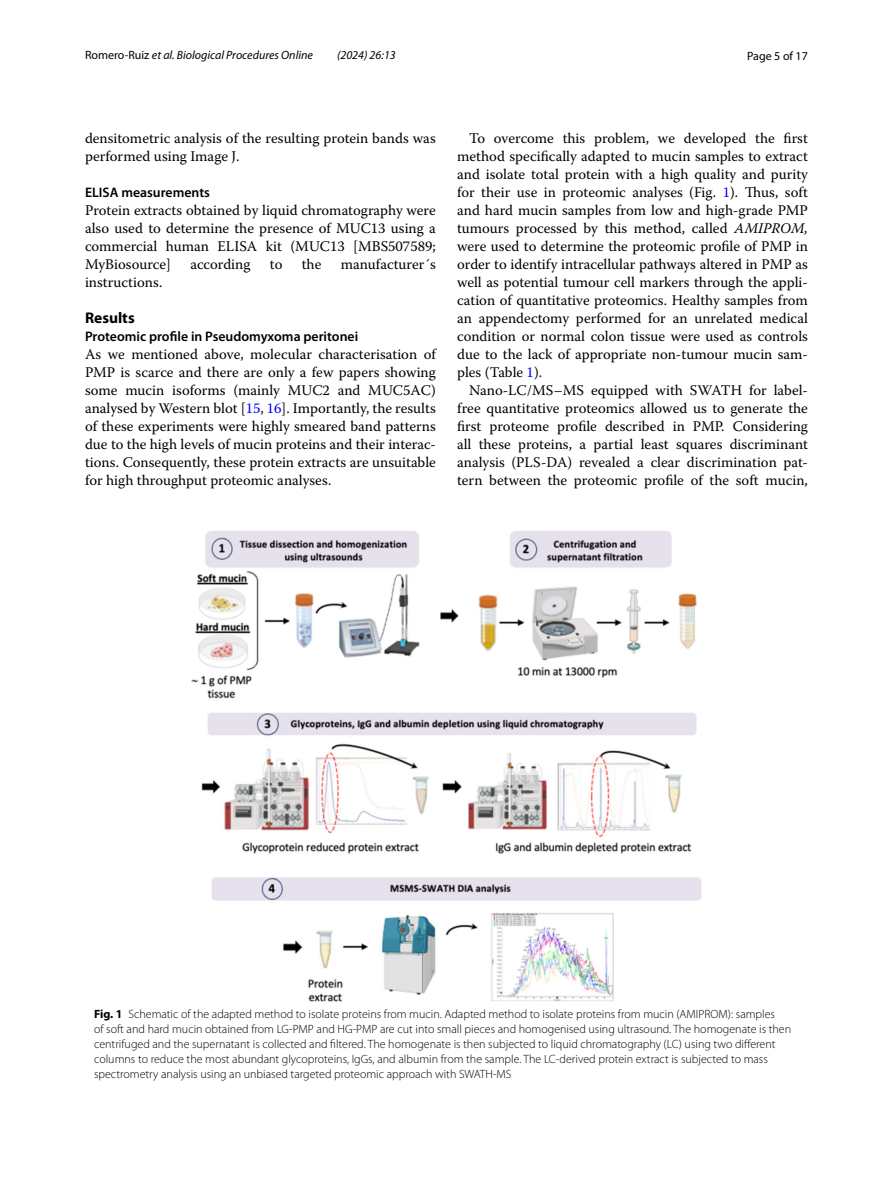
<style>
.page{position:relative;width:893px;height:1187px;background:#fff}
.page>*{position:absolute;margin:0;border:0;box-sizing:border-box;transform-origin:0 0}
.t1{font:700 15.45px "Myriad Pro";color:#000}
.t2{font:14.7px/18px "Warnock Pro";color:#000;text-align:justify}
.t3{font:600 13.8px "Myriad Pro";color:#000}
.t4{font:300 12px/15px "Myriad Pro";color:#000}
.t5{font:italic 12px "Myriad Pro";color:#000}
.t6{font:12px "Myriad Pro";color:#000}
.s1{font-style:normal}
.s2{color:#00f}
.s3{font-style:italic}
.s4{font-weight:700}
</style>
<div class="page">
<img style="left:191px;top:531px;width:511px;height:471px">
<p class="t5" style="left:85px;top:48px;width:229px"><span class="s1">Romero‑Ruiz</span> et al. Biological Procedures Online</p>
<p class="t5" style="left:337px;top:48px;width:60px">(2024) 26:13</p>
<p class="t6" style="left:747px;top:48px;width:62px">Page 5 of 17</p>
<p class="t2" style="left:85px;top:128px;width:352px">densitometric analysis of the resulting protein bands was performed using Image J.</p>
<p class="t3" style="left:85px;top:183px;width:126px">ELISA measurements</p>
<p class="t2" style="left:85px;top:200px;width:352px">Protein extracts obtained by liquid chromatography were also used to determine the presence of MUC13 using a commercial human ELISA kit (MUC13 [MBS507589; MyBiosource]</p>
<p class="t2" style="left:190px;top:254px;width:62px">according</p>
<p class="t2" style="left:270px;top:254px;width:14px">to</p>
<p class="t2" style="left:302px;top:254px;width:21px">the</p>
<p class="t2" style="left:341px;top:254px;width:97px">manufacturer´s</p>
<p class="t2" style="left:85px;top:272px;width:79px">instructions.</p>
<p class="t1" style="left:85px;top:307px;width:51px">Results</p>
<p class="t3" style="left:85px;top:327px;width:275px">Proteomic profile in Pseudomyxoma peritonei</p>
<p class="t2" style="left:85px;top:344px;width:352px">As we mentioned above, molecular characterisation of PMP is scarce and there are only a few papers showing some mucin isoforms (mainly MUC2 and MUC5AC) analysed by Western blot [<span class="s2">15</span>, <span class="s2">16</span>]. Importantly, the results of these experiments were highly smeared band patterns due to the high levels of mucin proteins and their interac&shy;tions. Consequently, these protein extracts are unsuitable for high throughput proteomic analyses.</p>
<p class="t2" style="left:457px;top:128px;width:352px;text-indent:12px">To overcome this problem, we developed the first method specifically adapted to mucin samples to extract and isolate total protein with a high quality and purity for their use in proteomic analyses (Fig. <span class="s2">1</span>). Thus, soft and hard mucin samples from low and high-grade PMP tumours processed by this method, called <span class="s3">AMIPROM, </span>were used to determine the proteomic profile of PMP in order to identify intracellular pathways altered in PMP as well as potential tumour cell markers through the appli&shy;cation of quantitative proteomics. Healthy samples from an appendectomy performed for an unrelated medical condition or normal colon tissue were used as controls due to the lack of appropriate non-tumour mucin sam&shy;ples (Table <span class="s2">1</span>).</p>
<p class="t2" style="left:457px;top:380px;width:352px;text-indent:12px">Nano-LC/MS–MS equipped with SWATH for label&shy;free quantitative proteomics allowed us to generate the first proteome profile described in PMP. Considering all these proteins, a partial least squares discriminant analysis (PLS-DA) revealed a clear discrimination pat&shy;tern between the proteomic profile of the soft mucin,</p>
<p class="t4" style="left:94px;top:1006px;width:699px"><span class="s4">Fig. 1</span> Schematic of the adapted method to isolate proteins from mucin. Adapted method to isolate proteins from mucin (AMIPROM): samples<br>of soft and hard mucin obtained from LG-PMP and HG-PMP are cut into small pieces and homogenised using ultrasound. The homogenate is then centrifuged and the supernatant is collected and filtered. The homogenate is then subjected to liquid chromatography (LC) using two different columns to reduce the most abundant glycoproteins, IgGs, and albumin from the sample. The LC-derived protein extract is subjected to mass spectrometry analysis using an unbiased targeted proteomic approach with SWATH-MS</p>
</div>
